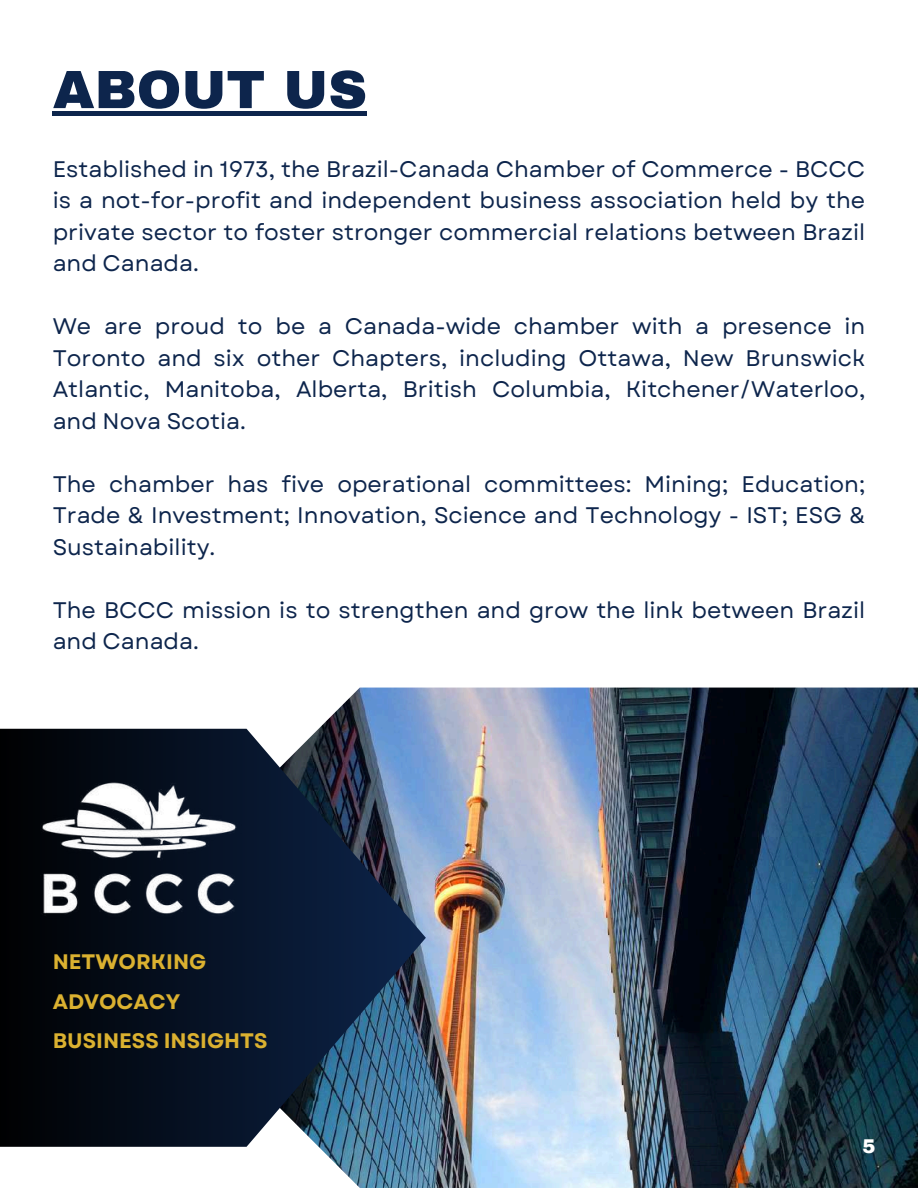
<style>
.page{position:relative;width:918px;height:1188px;background:#fff}
.page>*{position:absolute;margin:0;border:0;box-sizing:border-box;transform-origin:0 0}
.t1{font:900 53.85px "Archivo";color:#0d254c}
.t2{font:22.5px/31.5px "Garet";color:#0d254c;text-align:justify}
.t3{font:700 21px/39.3px "Garet";color:#dbb130}
.t4{font:900 19.5px "Archivo";color:#fff}
</style>
<div class="page">
<img style="left:110px;top:688px;width:808px;height:500px">
<svg style="left:0;top:729px;width:426px;height:418px;background:#19293d"></svg>
<div style="left:53px;top:111px;width:314px;height:5px;background:#0d254c"></div>
<img style="left:39px;top:751px;width:207px;height:171px">
<h1 class="t1" style="left:53px;top:61px;width:316px">ABOUT US</h1>
<p class="t2" style="left:53px;top:153px;width:814px">Established in 1973, the Brazil-Canada Chamber of Commerce - BCCC is a not-for-profit and independent business association held by the private sector to foster stronger commercial relations between Brazil and Canada.</p>
<p class="t2" style="left:53px;top:311px;width:814px">We are proud to be a Canada-wide chamber with a presence in Toronto and six other Chapters, including Ottawa, New Brunswick Atlantic, Manitoba, Alberta, British Columbia, Kitchener/Waterloo, and Nova Scotia.</p>
<p class="t2" style="left:53px;top:468px;width:814px">The chamber has five operational committees: Mining; Education; Trade &amp; Investment; Innovation, Science and Technology - IST; ESG &amp; Sustainability.</p>
<p class="t2" style="left:53px;top:594px;width:814px">The BCCC mission is to strengthen and grow the link between Brazil and Canada.</p>
<p class="t3" style="left:53px;top:942px;width:216px">NETWORKING<br>ADVOCACY<br>BUSINESS INSIGHTS</p>
<p class="t4" style="left:863px;top:1135px;width:15px">5</p>
</div>
